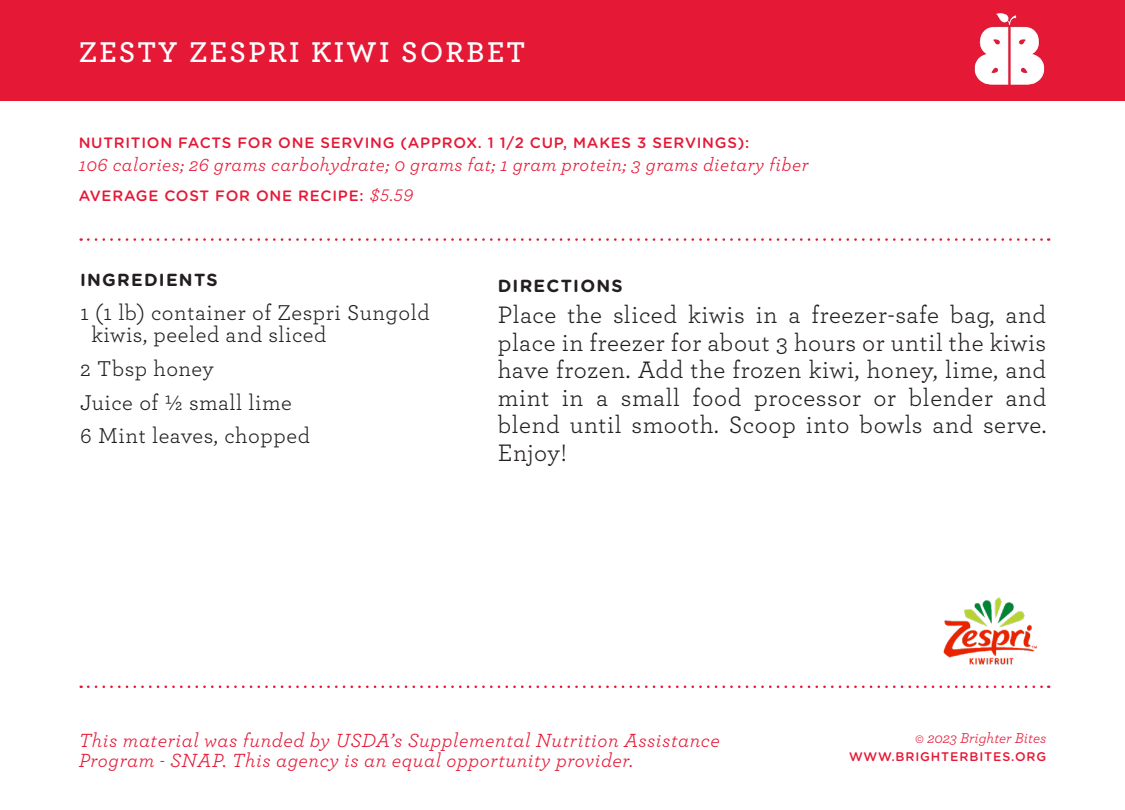
<style>
.page{position:relative;width:1125px;height:810px;background:#fff}
.page>*{position:absolute;margin:0;border:0;box-sizing:border-box;transform-origin:0 0}
.t1{font:600 30px "Archer";letter-spacing:.08em;color:#fff}
.t2{font:25px/27.5px "Archer";letter-spacing:.025em;color:#231f20;text-align:justify}
.t3{font:22.5px/22.5px "Archer";letter-spacing:.025em;color:#231f20}
.t4{font:italic 20px "Archer";letter-spacing:.03em;color:#e51836}
.t5{font:italic 19.25px "Archer";letter-spacing:.025em;color:#e51836}
.t6{font:700 17.5px "Gotham Rounded";letter-spacing:.07em;color:#231f20}
.t7{font:500 15px "Gotham Rounded";letter-spacing:.05em;color:#e51836}
.t8{font:italic 15px "Archer";color:#e51836}
.t9{font:500 12.5px "Gotham Rounded";letter-spacing:.07em;color:#e51836}
.s1{font-family:"Archer";font-weight:400;font-style:italic;font-size:17.5px}
</style>
<div class="page">
<div style="left:0;top:0;width:1125px;height:101px;background:#e51836"></div>
<svg style="left:88px;top:238px;width:961px;height:3px"></svg>
<svg style="left:88px;top:686px;width:961px;height:2px"></svg>
<img style="left:974px;top:13px;width:71px;height:72px">
<img style="left:943px;top:597px;width:94px;height:68px">
<p class="t1" style="left:79px;top:29px;width:448px">ZESTY ZESPRI KIWI SORBET</p>
<p class="t7" style="left:79px;top:132px;width:672px">NUTRITION FACTS FOR ONE SERVING (APPROX. 1 1/2 CUP, MAKES 3 SERVINGS):</p>
<p class="t5" style="left:79px;top:150px;width:732px">106 calories; 26 grams carbohydrate; 0 grams fat; 1 gram protein; 3 grams dietary fiber</p>
<p class="t7" style="left:79px;top:185px;width:336px">AVERAGE COST FOR ONE RECIPE: <span class="s1">$5.59</span></p>
<p class="t6" style="left:80px;top:267px;width:139px">INGREDIENTS</p>
<p class="t3" style="left:92px;top:300px;width:340px;text-indent:-11px">1 (1 lb) container of Zespri Sungold kiwis, peeled and sliced</p>
<p class="t3" style="left:80px;top:356px;width:135px">2 Tbsp honey</p>
<p class="t3" style="left:80px;top:390px;width:213px">Juice of ½ small lime</p>
<p class="t3" style="left:80px;top:423px;width:231px">6 Mint leaves, chopped</p>
<p class="t6" style="left:498px;top:273px;width:127px">DIRECTIONS</p>
<p class="t2" style="left:498px;top:300px;width:550px">Place the sliced kiwis in a freezer-safe bag, and place in freezer for about 3 hours or until the kiwis have frozen. Add the frozen kiwi, honey, lime, and mint in a small food processor or blender and blend until smooth. Scoop into bowls and serve.<br>Enjoy!</p>
<p class="t4" style="left:79px;top:726px;width:643px">This material was funded by USDA’s Supplemental Nutrition Assistance</p>
<p class="t4" style="left:79px;top:746px;width:556px">Program - SNAP. This agency is an equal opportunity provider.</p>
<p class="t8" style="left:915px;top:728px;width:132px">© 2023 Brighter Bites</p>
<p class="t9" style="left:849px;top:747px;width:199px">WWW.BRIGHTERBITES.ORG</p>
</div>
